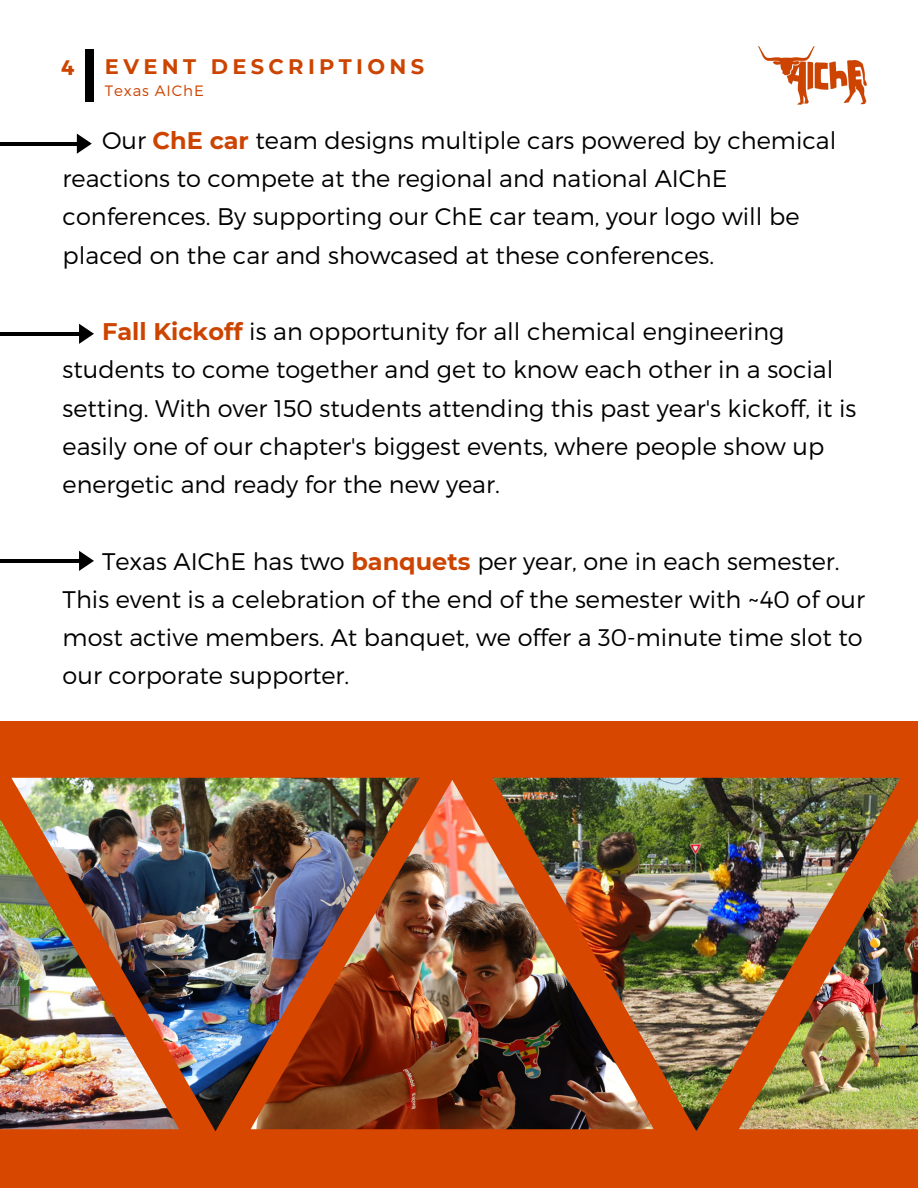
<style>
.page{position:relative;width:918px;height:1188px;background:#fff}
.page>*{position:absolute;margin:0;border:0;box-sizing:border-box;transform-origin:0 0}
.t1{font:300 24px/38.2px "Montserrat";color:#000}
.t2{font:700 21px "Montserrat";letter-spacing:.205em;color:#c40}
.t3{font:300 15px "Montserrat";letter-spacing:.06em;color:#c40}
.s1{font-weight:700;color:#c40}
</style>
<div class="page">
<img style="left:758px;top:46px;width:109px;height:59px">
<div style="left:86px;top:50px;width:8px;height:52px;background:#000"></div>
<div style="left:0;top:721px;width:364px;height:467px;background:#d84700"></div>
<div style="left:358px;top:721px;width:467px;height:467px;background:#d84700"></div>
<div style="left:805px;top:721px;width:113px;height:467px;background:#d84700"></div>
<img style="left:0;top:819px;width:11px;height:310px">
<img style="left:11px;top:778px;width:409px;height:353px">
<img style="left:251px;top:780px;width:241px;height:349px">
<img style="left:492px;top:778px;width:409px;height:353px">
<img style="left:739px;top:780px;width:179px;height:349px">
<hr style="left:0;top:142px;width:80px;height:3px;background:#000">
<svg style="left:77px;top:134px;width:15px;height:20px"></svg>
<hr style="left:0;top:332px;width:82px;height:3px;background:#000">
<svg style="left:79px;top:324px;width:15px;height:20px"></svg>
<hr style="left:0;top:559px;width:82px;height:3px;background:#000">
<svg style="left:79px;top:551px;width:15px;height:20px"></svg>
<p class="t2" style="left:61px;top:53px;width:15px">4</p>
<p class="t2" style="left:105px;top:54px;width:321px">EVENT DESCRIPTIONS</p>
<p class="t3" style="left:105px;top:81px;width:100px">Texas AIChE</p>
<p class="t1" style="left:63px;top:120px;width:775px;text-indent:39px">Our <span class="s1">ChE car</span> team designs multiple cars powered by chemical reactions to compete at the regional and national AIChE conferences. By supporting our ChE car team, your logo will be placed on the car and showcased at these conferences.</p>
<p class="t1" style="left:63px;top:311px;width:795px;text-indent:39px"><span class="s1">Fall Kickoff</span> is an opportunity for all chemical engineering students to come together and get to know each other in a social setting. With over 150 students attending this past year's kickoff, it is easily one of our chapter's biggest events, where people show up energetic and ready for the new year.</p>
<p class="t1" style="left:63px;top:541px;width:804px;text-indent:39px">Texas AIChE has two <span class="s1">banquets</span> per year, one in each semester.<br>This event is a celebration of the end of the semester with ~40 of our most active members. At banquet, we offer a 30-minute time slot to our corporate supporter.</p>
</div>
